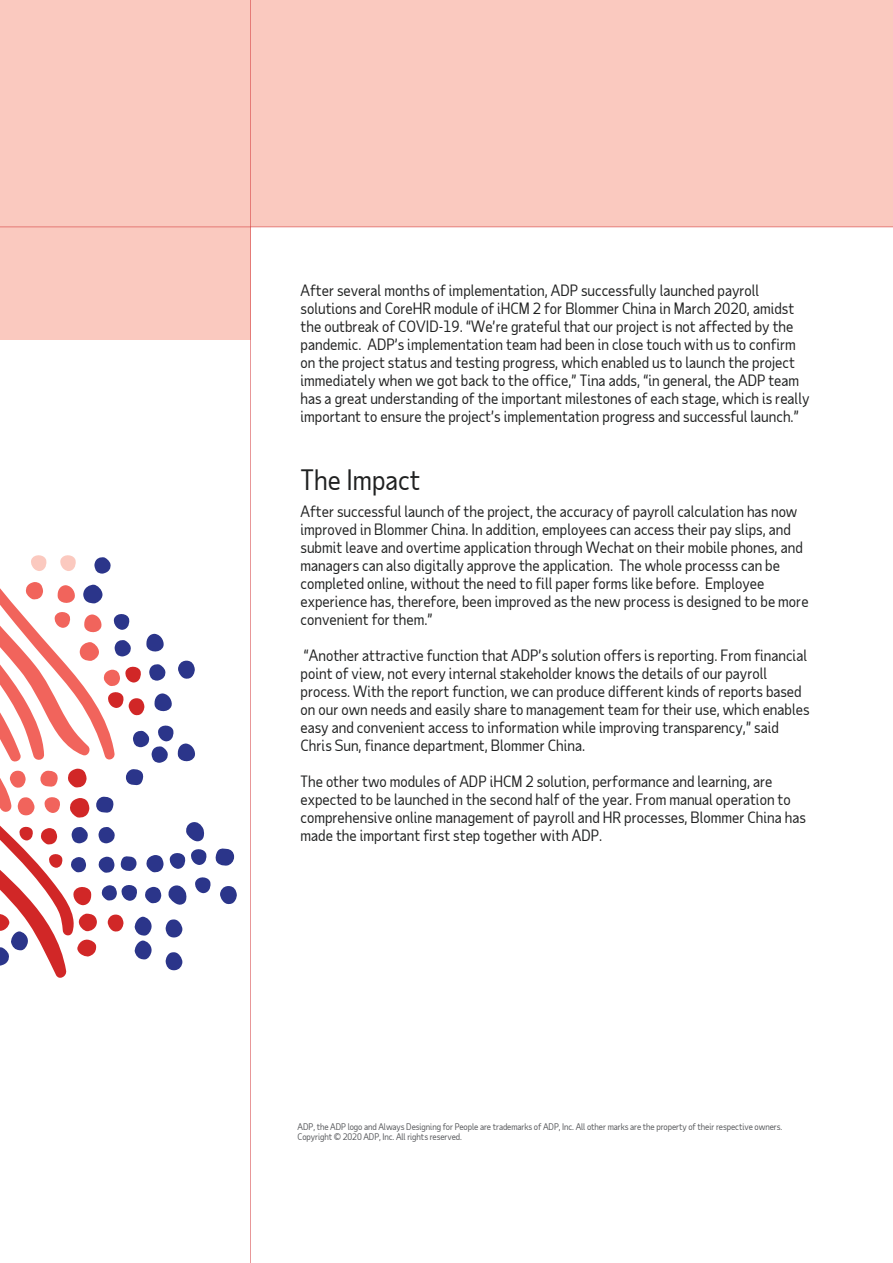
<style>
.page{position:relative;width:893px;height:1263px;background:#fff}
.page>*{position:absolute;margin:0;border:0;box-sizing:border-box;transform-origin:0 0}
.t1{font:27px "Taub Sans";color:#202121}
.t2{font:15px/18px "Taub Sans";color:#202121}
.t3{font:8.7px/10.5px "Taub Sans";letter-spacing:-.01em;color:#55575a}
</style>
<div class="page">
<div style="left:0;top:0;width:893px;height:227px;background:#fac9bf"></div>
<div style="left:0;top:0;width:250px;height:340px;background:#fac9bf"></div>
<hr style="left:250px;top:0;width:1px;height:1263px;background:#d02629">
<svg style="left:0;top:555px;width:237px;height:423px"></svg>
<hr style="left:0;top:226px;width:893px;height:1px;background:#d02629">
<p class="t2" style="left:301px;top:281px;width:510px">After several months of implementation, ADP successfully launched payroll solutions and CoreHR module of iHCM 2 for Blommer China in March 2020, amidst the outbreak of COVID-19. “We’re grateful that our project is not affected by the pandemic. ADP’s implementation team had been in close touch with us to confirm on the project status and testing progress, which enabled us to launch the project immediately when we got back to the office,” Tina adds, “in general, the ADP team has a great understanding of the important milestones of each stage, which is really important to ensure the project’s implementation progress and successful launch.”</p>
<h1 class="t1" style="left:301px;top:463px;width:121px">The Impact</h1>
<p class="t2" style="left:301px;top:502px;width:509px">After successful launch of the project, the accuracy of payroll calculation has now improved in Blommer China. In addition, employees can access their pay slips, and submit leave and overtime application through Wechat on their mobile phones, and managers can also digitally approve the application. The whole processs can be completed online, without the need to fill paper forms like before. Employee experience has, therefore, been improved as the new process is designed to be more convenient for them.”</p>
<p class="t2" style="left:301px;top:646px;width:510px">“Another attractive function that ADP’s solution offers is reporting. From financial point of view, not every internal stakeholder knows the details of our payroll process. With the report function, we can produce different kinds of reports based on our own needs and easily share to management team for their use, which enables easy and convenient access to information while improving transparency,” said Chris Sun, finance department, Blommer China.</p>
<p class="t2" style="left:301px;top:772px;width:507px">The other two modules of ADP iHCM 2 solution, performance and learning, are expected to be launched in the second half of the year. From manual operation to comprehensive online management of payroll and HR processes, Blommer China has made the important first step together with ADP.</p>
<p class="t3" style="left:298px;top:1121px;width:486px">ADP, the ADP logo and Always Designing for People are trademarks of ADP, Inc. All other marks are the property of their respective owners.<br>Copyright © 2020 ADP, Inc. All rights reserved.</p>
</div>
